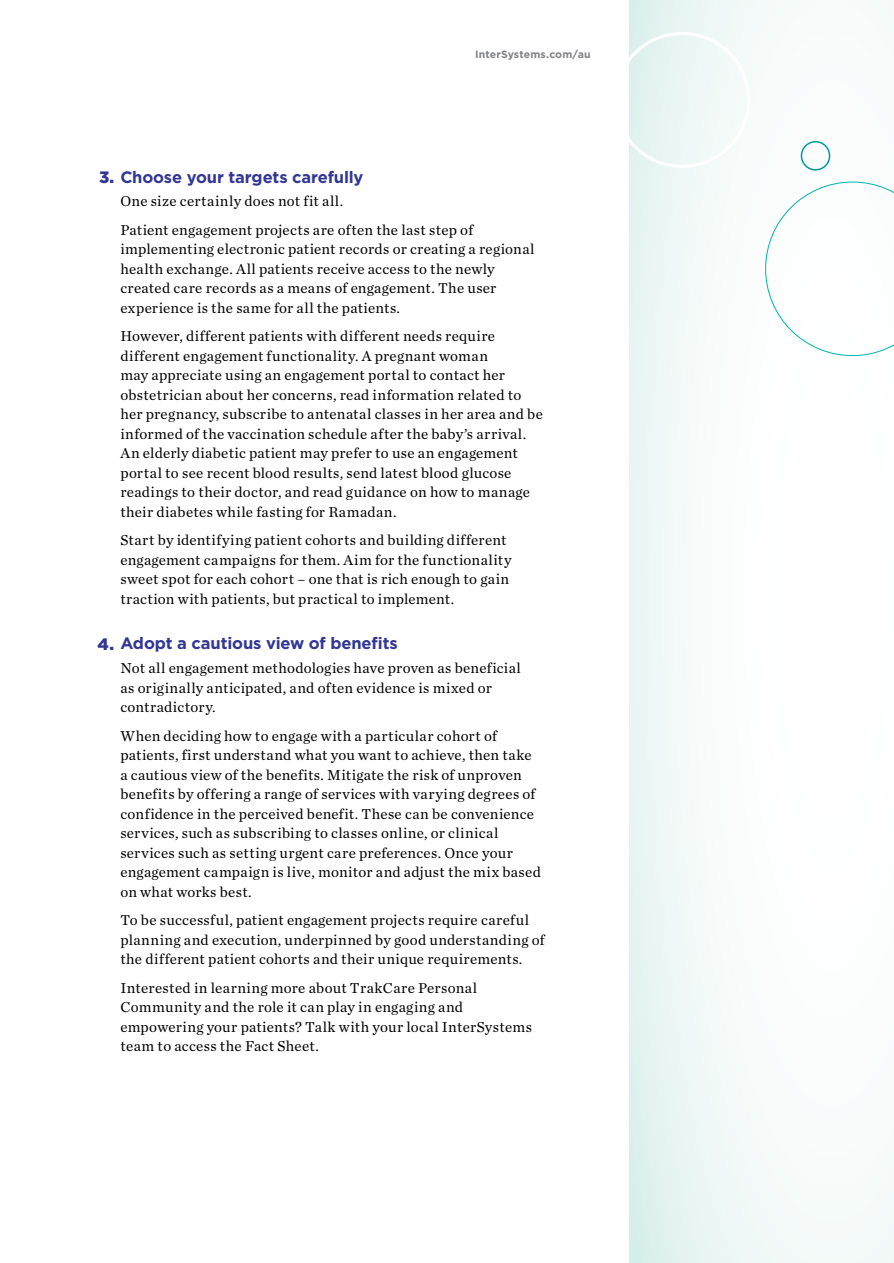
<style>
.page{position:relative;width:894px;height:1263px;background:#fff}
.page>*{position:absolute;margin:0;border:0;box-sizing:border-box;transform-origin:0 0}
.t1{font:700 16.5px "Gotham";letter-spacing:-.01em;color:#323795}
.t2{font:15px/19.5px "Chronicle Text G1";letter-spacing:.02em;color:#000}
.t3{font:700 10.5px "Gotham";letter-spacing:.015em;color:#808285}
.s1{font-weight:900}
</style>
<div class="page">
<div style="left:629px;top:0;width:264px;height:1263px;background:linear-gradient(to right,#ebf6f4,#fff)"></div>
<div style="left:800px;top:141px;width:30px;height:30px;border:2px solid #0099a3;border-radius:50%"></div>
<svg style="left:765px;top:182px;width:128px;height:174px"></svg>
<div style="left:614px;top:32px;width:135px;height:136px;border:3px solid #fff;border-radius:50%"></div>
<p class="t1" style="left:99px;top:166px;width:266px"><span class="s1">3.</span> Choose your targets carefully</p>
<p class="t3" style="left:475px;top:47px;width:117px">InterSystems.com/au</p>
<p class="t2" style="left:120px;top:186px;width:354px;line-height:28.5px">One size certainly does not fit all.<br>Patient engagement projects are often the last step of</p>
<p class="t2" style="left:120px;top:239px;width:415px">implementing electronic patient records or creating a regional health exchange. All patients receive access to the newly created care records as a means of engagement. The user experience is the same for all the patients.</p>
<p class="t2" style="left:120px;top:326px;width:424px">However, different patients with different needs require different engagement functionality. A pregnant woman<br>may appreciate using an engagement portal to contact her obstetrician about her concerns, read information related to her pregnancy, subscribe to antenatal classes in her area and be informed of the vaccination schedule after the baby’s arrival.<br>An elderly diabetic patient may prefer to use an engagement portal to see recent blood results, send latest blood glucose readings to their doctor, and read guidance on how to manage their diabetes while fasting for Ramadan.</p>
<p class="t2" style="left:120px;top:530px;width:392px">Start by identifying patient cohorts and building different engagement campaigns for them. Aim for the functionality sweet spot for each cohort – one that is rich enough to gain traction with patients, but practical to implement.</p>
<p class="t1" style="left:97px;top:632px;width:302px"><span class="s1">4.</span> Adopt a cautious view of benefits</p>
<p class="t2" style="left:120px;top:657px;width:402px">Not all engagement methodologies have proven as beneficial as originally anticipated, and often evidence is mixed or contradictory.</p>
<p class="t2" style="left:120px;top:725px;width:422px">When deciding how to engage with a particular cohort of patients, first understand what you want to achieve, then take a cautious view of the benefits. Mitigate the risk of unproven benefits by offering a range of services with varying degrees of confidence in the perceived benefit. These can be convenience services, such as subscribing to classes online, or clinical services such as setting urgent care preferences. Once your engagement campaign is live, monitor and adjust the mix based on what works best.</p>
<p class="t2" style="left:120px;top:909px;width:425px">To be successful, patient engagement projects require careful planning and execution, underpinned by good understanding of the different patient cohorts and their unique requirements.</p>
<p class="t2" style="left:120px;top:977px;width:413px">Interested in learning more about TrakCare Personal Community and the role it can play in engaging and empowering your patients? Talk with your local InterSystems team to access the Fact Sheet.</p>
</div>
